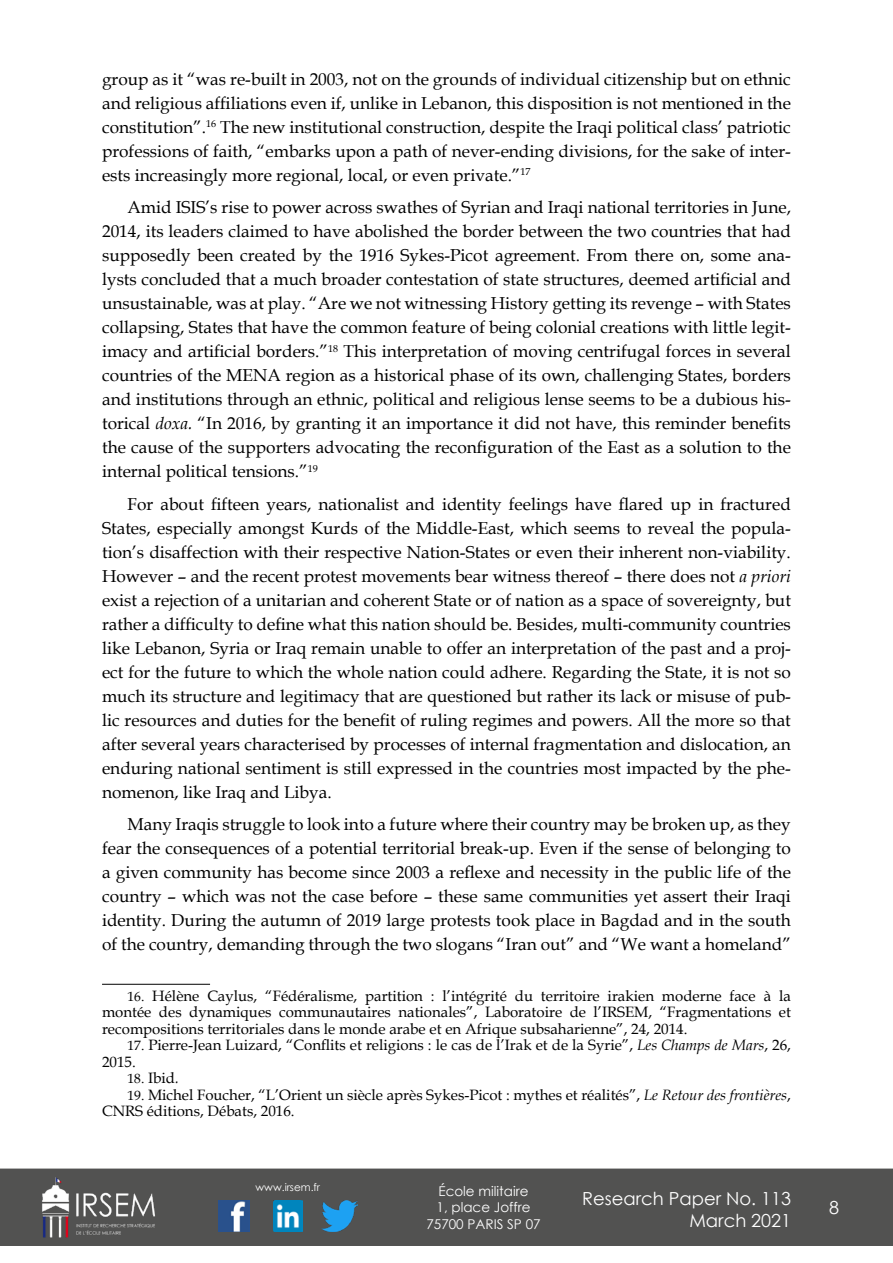
<style>
.page{position:relative;width:893px;height:1263px;background:#fff}
.page>*{position:absolute;margin:0;border:0;box-sizing:border-box;transform-origin:0 0}
.t1{font:18px/21.6px "Century Gothic";color:#fff;text-align:right}
.t2{font:17.25px/24px "Book Antiqua";color:#000;text-align:justify}
.t3{font:15px/16.5px "Book Antiqua";color:#000}
.t4{font:13.5px/16.2px "Century Gothic";color:#fff;text-align:center}
.t5{font:10.5px "Century Gothic";color:#fff}
.s1{font-style:italic}
.s2{font-size:13.5px}
</style>
<div class="page">
<div style="left:0;top:1168px;width:893px;height:78px;background:#525251;border:2px solid #525251"></div>
<img style="left:39px;top:1169px;width:117px;height:76px">
<img style="left:322px;top:1200px;width:36px;height:32px">
<img style="left:218px;top:1200px;width:31px;height:32px">
<img style="left:274px;top:1200px;width:28px;height:32px">
<hr style="left:102px;top:984px;width:108px;height:1px;background:#000">
<p class="t2" style="left:102px;top:67px;width:690px">group as it “was re-built in 2003, not on the grounds of individual citizenship but on ethnic and religious affiliations even if, unlike in Lebanon, this disposition is not mentioned in the constitution”.<sup>16</sup> The new institutional construction, despite the Iraqi political class’ patriotic professions of faith, “embarks upon a path of never-ending divisions, for the sake of inter&shy;ests increasingly more regional, local, or even private.”<sup>17</sup></p>
<p class="t2" style="left:102px;top:195px;width:690px;text-indent:26px">Amid ISIS’s rise to power across swathes of Syrian and Iraqi national territories in June, 2014, its leaders claimed to have abolished the border between the two countries that had supposedly been created by the 1916 Sykes-Picot agreement. From there on, some ana&shy;lysts concluded that a much broader contestation of state structures, deemed artificial and unsustainable, was at play. “Are we not witnessing History getting its revenge – with States collapsing, States that have the common feature of being colonial creations with little legit&shy;imacy and artificial borders.”<sup>18</sup> This interpretation of moving centrifugal forces in several countries of the MENA region as a historical phase of its own, challenging States, borders and institutions through an ethnic, political and religious lense seems to be a dubious his&shy;torical <span class="s1">doxa.</span> “In 2016, by granting it an importance it did not have, this reminder benefits the cause of the supporters advocating the reconfiguration of the East as a solution to the internal political tensions.”<sup>19</sup></p>
<p class="t2" style="left:102px;top:492px;width:690px;text-indent:26px">For about fifteen years, nationalist and identity feelings have flared up in fractured States, especially amongst Kurds of the Middle-East, which seems to reveal the popula&shy;tion’s disaffection with their respective Nation-States or even their inherent non-viability.<br>However – and the recent protest movements bear witness thereof – there does not <span class="s1">a priori </span>exist a rejection of a unitarian and coherent State or of nation as a space of sovereignty, but rather a difficulty to define what this nation should be. Besides, multi-community countries like Lebanon, Syria or Iraq remain unable to offer an interpretation of the past and a proj&shy;ect for the future to which the whole nation could adhere. Regarding the State, it is not so much its structure and legitimacy that are questioned but rather its lack or misuse of pub&shy;lic resources and duties for the benefit of ruling regimes and powers. All the more so that after several years characterised by processes of internal fragmentation and dislocation, an enduring national sentiment is still expressed in the countries most impacted by the phe&shy;nomenon, like Iraq and Libya.</p>
<p class="t2" style="left:102px;top:812px;width:690px;text-indent:26px">Many Iraqis struggle to look into a future where their country may be broken up, as they fear the consequences of a potential territorial break-up. Even if the sense of belonging to a given community has become since 2003 a reflexe and necessity in the public life of the country – which was not the case before – these same communities yet assert their Iraqi identity. During the autumn of 2019 large protests took place in Bagdad and in the south of the country, demanding through the two slogans “Iran out” and “We want a homeland”</p>
<p class="t3" style="left:102px;top:987px;width:690px;text-align:justify;text-indent:26px"><span class="s2">16.</span> Hélène Caylus, “Fédéralisme, partition : l’intégrité du territoire irakien moderne face à la montée des dynamiques communautaires nationales”, Laboratoire de l’IRSEM, “Fragmentations et recompositions territoriales dans le monde arabe et en Afrique subsaharienne”, 24, 2014.</p>
<p class="t3" style="left:102px;top:1036px;width:690px;text-indent:26px"><span class="s2">17.</span> Pierre-Jean Luizard, “Conflits et religions : le cas de l’Irak et de la Syrie”, <span class="s1">Les Champs de Mars</span>, 26,<br>2015.</p>
<p class="t3" style="left:128px;top:1069px;width:53px"><span class="s2">18.</span> Ibid<span class="s1">.</span></p>
<p class="t3" style="left:102px;top:1086px;width:690px;text-indent:26px"><span class="s2">19.</span> Michel Foucher, “L’Orient un siècle après Sykes-Picot : mythes et réalités”, <span class="s1">Le Retour des frontières</span>,<br>CNRS éditions, Débats, 2016.</p>
<p class="t5" style="left:256px;top:1179px;width:66px">www.irsem.fr</p>
<p class="t4" style="left:426px;top:1183px;width:116px">École militaire<br>1, place Joffre<br>75700 PARIS SP 07</p>
<p class="t1" style="left:582px;top:1187px;width:210px">Research Paper No. 113<br>March 2021</p>
<p class="t1" style="left:829px;top:1196px;width:11px">8</p>
</div>
